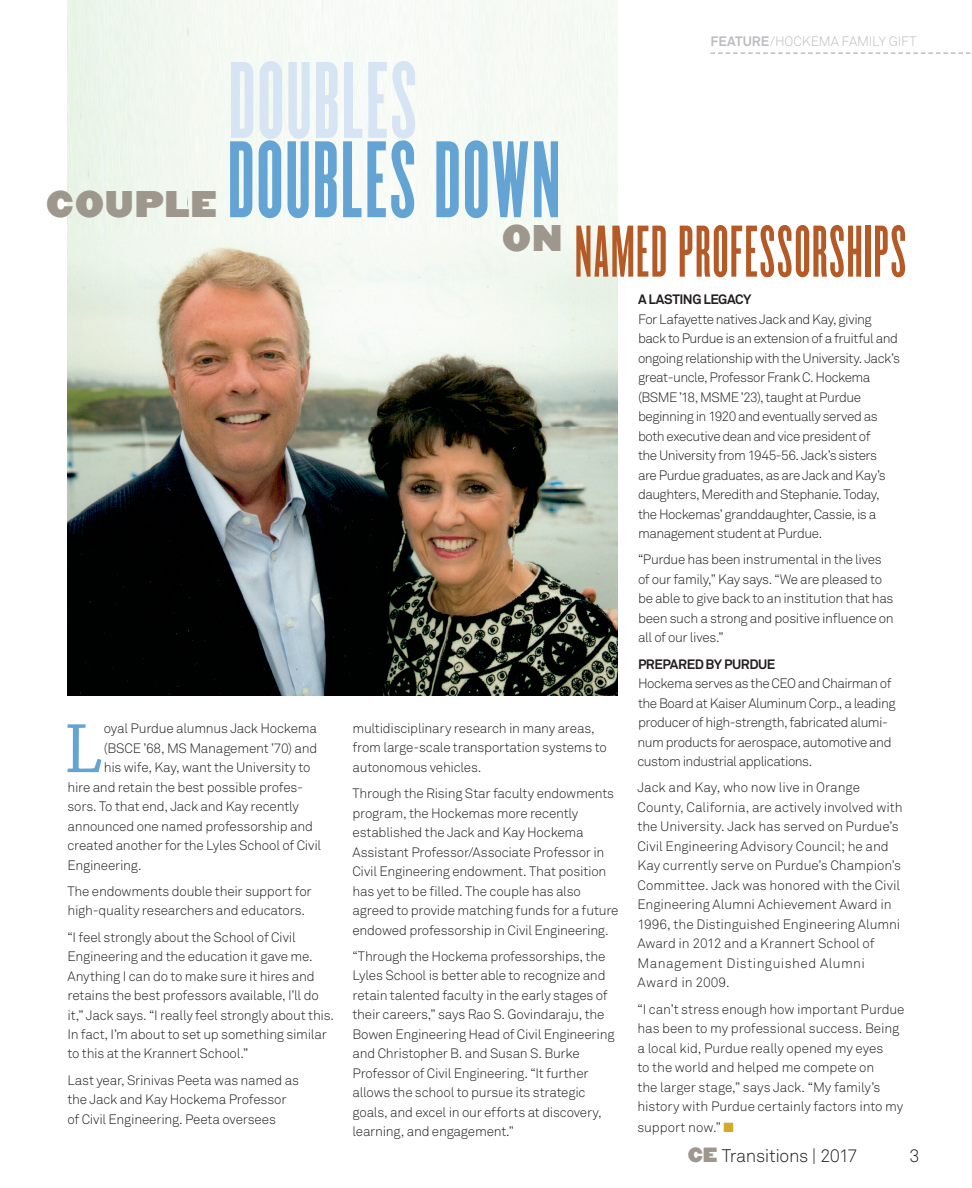
<style>
.page{position:relative;width:972px;height:1188px;background:#fff}
.page>*{position:absolute;margin:0;border:0;box-sizing:border-box;transform-origin:0 0}
.t1{font:94.8px "Champion HTF Bantamweight";letter-spacing:.03em;color:#63a4d4}
.t2{font:94.8px "Champion HTF Bantamweight";letter-spacing:.03em;color:#d6e4f3}
.t3{font:73.5px "Chaparral Pro";color:#63a4d4}
.t4{font:63.75px "Champion HTF Flyweight";letter-spacing:.03em;color:#b55a26}
.t5{font:32.55px "Champion HTF Heavyweight";letter-spacing:.045em;color:#9e978d}
.t6{font:18px "Akkurat Light Pro";letter-spacing:-.025em;color:#231f20}
.t7{font:13.5px/19.5px "Akkurat Light Pro";letter-spacing:-.015em;color:#231f20}
.t8{font:13.5px/19.5px "Akkurat Light Pro";letter-spacing:-.035em;color:#231f20}
.t9{font:700 13.5px "Akkurat Pro";letter-spacing:-.035em;color:#231f20}
.t10{font:13.5px "Akkurat Light Pro";letter-spacing:-.01em;color:#bcbdc0}
.s1{font-family:"Akkurat Pro";font-weight:700}
.s2{color:#d6a828}
.s3{font-family:"Champion HTF Heavyweight";color:#9e978d}
</style>
<div class="page">
<img style="left:68px;top:0;width:550px;height:696px">
<svg style="left:711px;top:52px;width:260px;height:2px"></svg>
<h3 class="t5" style="left:46px;top:182px;width:172px">COUPLE</h3>
<p class="t10" style="left:711px;top:33px;width:207px"><span class="s1">FEATURE</span>/HOCKEMA FAMILY GIFT</p>
<h1 class="t2" style="left:229px;top:41px;width:189px">DOUBLES</h1>
<h1 class="t1" style="left:228px;top:120px;width:334px">DOUBLES DOWN</h1>
<h3 class="t4" style="left:502px;top:212px;width:406px"><sup>ON</sup> NAMED PROFESSORSHIPS</h3>
<h2 class="t3" style="left:64px;top:708px;width:40px">L</h2>
<p class="t7" style="left:104px;top:719px;width:215px">oyal Purdue alumnus Jack Hockema</p>
<p class="t7" style="left:104px;top:738px;width:215px">(BSCE ’68, MS Management ’70) and</p>
<p class="t7" style="left:104px;top:758px;width:208px">his wife, Kay, want the University to</p>
<p class="t7" style="left:68px;top:777px;width:237px">hire and retain the best possible profes-</p>
<p class="t7" style="left:68px;top:797px;width:233px">sors. To that end, Jack and Kay recently</p>
<p class="t7" style="left:68px;top:816px;width:247px">announced one named professorship and</p>
<p class="t7" style="left:68px;top:836px;width:255px">created another for the Lyles School of Civil</p>
<p class="t7" style="left:68px;top:855px;width:76px">Engineering.</p>
<p class="t7" style="left:68px;top:882px;width:246px">The endowments double their support for high-quality researchers and educators.</p>
<p class="t7" style="left:68px;top:927px;width:268px">“I feel strongly about the School of Civil Engineering and the education it gave me.<br>Anything I can do to make sure it hires and retains the best professors available, I’ll do it,” Jack says. “I really feel strongly about this.<br>In fact, I’m about to set up something similar to this at the Krannert School.”</p>
<p class="t7" style="left:68px;top:1071px;width:233px">Last year, Srinivas Peeta was named as the Jack and Kay Hockema Professor of Civil Engineering. Peeta oversees</p>
<p class="t7" style="left:353px;top:719px;width:256px">multidisciplinary research in many areas, from large-scale transportation systems to autonomous vehicles.</p>
<p class="t7" style="left:353px;top:784px;width:268px">Through the Rising Star faculty endowments program, the Hockemas more recently established the Jack and Kay Hockema Assistant Professor/Associate Professor in Civil Engineering endowment. That position has yet to be filled. The couple has also agreed to provide matching funds for a future endowed professorship in Civil Engineering.</p>
<p class="t7" style="left:353px;top:947px;width:264px">“Through the Hockema professorships, the Lyles School is better able to recognize and retain talented faculty in the early stages of their careers,” says Rao S. Govindaraju, the Bowen Engineering Head of Civil Engineering and Christopher B. and Susan S. Burke Professor of Civil Engineering. “It further allows the school to pursue its strategic goals, and excel in our efforts at discovery, learning, and engagement.”</p>
<p class="t9" style="left:638px;top:291px;width:115px">A LASTING LEGACY</p>
<p class="t8" style="left:638px;top:310px;width:264px">For Lafayette natives Jack and Kay, giving back to Purdue is an extension of a fruitful and ongoing relationship with the University. Jack’s great-uncle, Professor Frank C. Hockema (BSME ’18, MSME ’23), taught at Purdue beginning in 1920 and eventually served as both executive dean and vice president of<br>the University from 1945-56. Jack’s sisters<br>are Purdue graduates, as are Jack and Kay’s daughters, Meredith and Stephanie. Today, the Hockemas’ granddaughter, Cassie, is a management student at Purdue.</p>
<p class="t7" style="left:638px;top:550px;width:257px">“Purdue has been instrumental in the lives of our family,” Kay says. “We are pleased to be able to give back to an institution that has been such a strong and positive influence on all of our lives.”</p>
<p class="t9" style="left:638px;top:656px;width:139px">PREPARED BY PURDUE</p>
<p class="t8" style="left:637px;top:674px;width:260px">Hockema serves as the CEO and Chairman of the Board at Kaiser Aluminum Corp., a leading producer of high-strength, fabricated alumi&shy;num products for aerospace, automotive and custom industrial applications.</p>
<p class="t7" style="left:637px;top:778px;width:267px">Jack and Kay, who now live in Orange County, California, are actively involved with the University. Jack has served on Purdue’s Civil Engineering Advisory Council; he and Kay currently serve on Purdue’s Champion’s Committee. Jack was honored with the Civil Engineering Alumni Achievement Award in 1996, the Distinguished Engineering Alumni Award in 2012 and a Krannert School of Management Distinguished Alumni Award in 2009.</p>
<p class="t7" style="left:637px;top:999px;width:269px">“I can’t stress enough how important Purdue has been to my professional success. Being a local kid, Purdue really opened my eyes<br>to the world and helped me compete on<br>the larger stage,” says Jack. “My family’s history with Purdue certainly factors into my</p>
<p class="t7" style="left:637px;top:1118px;width:98px">support now.” <span class="s2">■</span></p>
<h3 class="t6" style="left:688px;top:1145px;width:172px"><span class="s3">CE</span> Transitions | 2017</h3>
<h3 class="t6" style="left:909px;top:1145px;width:12px">3</h3>
</div>
